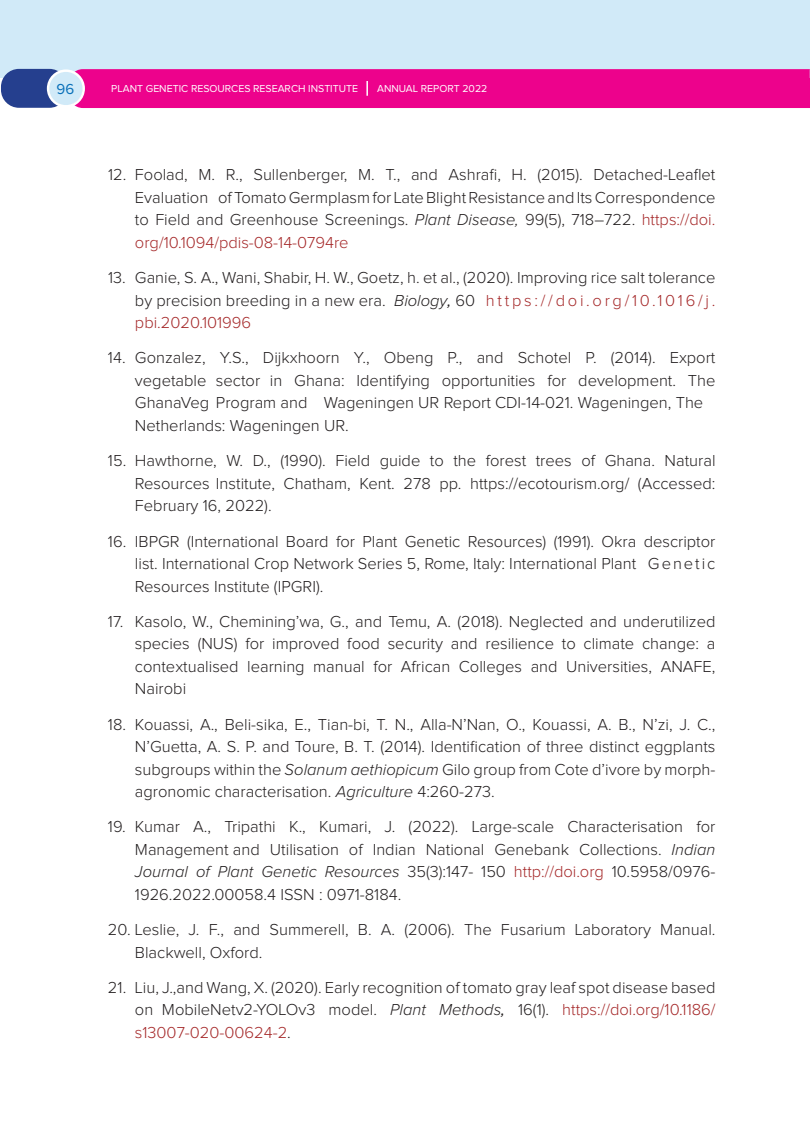
<style>
.page{position:relative;width:810px;height:1134px;background:#fff}
.page>*{position:absolute;margin:0;border:0;box-sizing:border-box;transform-origin:0 0}
.t1{font:300 16.5px/22.5px "Proxima Nova";color:#231f20;text-align:justify}
.t2{font:15px "Proxima Nova";color:#0970b9}
.t3{font:10.5px "Proxima Nova";color:#fff}
.s1{font-style:italic}
.s2{color:#a52829}
.s3{font-weight:400;font-style:italic}
</style>
<div class="page">
<div style="left:1px;top:0;width:809px;height:78px;background:#d1eaf8"></div>
<div style="left:1px;top:69px;width:66px;height:39px;background:#253f8e;border-radius:18px"></div>
<div style="left:48px;top:71px;width:35px;height:35px;background:#d1eaf8;border-radius:50%"></div>
<div style="left:47px;top:69px;width:38px;height:39px;border:2px solid #fff;border-radius:50%"></div>
<div style="left:67px;top:69px;width:743px;height:39px;background:#ed028c"></div>
<p class="t2" style="left:57px;top:81px;width:19px">96</p>
<p class="t3" style="left:111px;top:82px;width:248px">PLANT GENETIC RESOURCES RESEARCH INSTITUTE</p>
<p class="t3" style="left:377px;top:82px;width:112px">ANNUAL REPORT 2022</p>
<p class="t1" style="left:135px;top:164px;width:582px;text-indent:-27px">12. Foolad, M. R., Sullenberger, M. T., and Ashrafi, H. (2015). Detached-Leaflet Evaluation of Tomato Germplasm for Late Blight Resistance and Its Correspondence to Field and Greenhouse Screenings. <span class="s1">Plant Disease,</span> 99(5), 718–722. <span class="s2">https://doi. org/10.1094/pdis-08-14-0794re</span></p>
<p class="t1" style="left:135px;top:267px;width:582px;text-indent:-27px">13. Ganie, S. A., Wani, Shabir, H. W., Goetz, h. et al., (2020). Improving rice salt tolerance by precision breeding in a new era. <span class="s1">Biology</span><span class="s3">,</span> 60 <span class="s2">h t t p s : // d o i . o r g / 1 0.1 0 1 6 /j . pbi.2020.101996</span></p>
<p class="t1" style="left:135px;top:347px;width:582px;text-align:left;text-indent:-27px">14. Gonzalez, Y.S., Dijkxhoorn Y., Obeng P., and Schotel P. (2014). Export vegetable sector in Ghana: Identifying opportunities for development. The GhanaVeg Program and Wageningen UR Report CDI-14-021. Wageningen, The Netherlands: Wageningen UR.</p>
<p class="t1" style="left:135px;top:450px;width:582px;text-indent:-27px">15. Hawthorne, W. D., (1990). Field guide to the forest trees of Ghana. Natural Resources Institute, Chatham, Kent. 278 pp. https://ecotourism.org/ (Accessed:<br>February 16, 2022).</p>
<p class="t1" style="left:135px;top:531px;width:582px;text-indent:-27px">16. IBPGR (International Board for Plant Genetic Resources) (1991). Okra descriptor list. International Crop Network Series 5, Rome, Italy: International Plant Genetic Resources Institute (IPGRI).</p>
<p class="t1" style="left:135px;top:611px;width:582px;text-indent:-27px">17. Kasolo, W., Chemining’wa, G., and Temu, A. (2018). Neglected and underutilized species (NUS) for improved food security and resilience to climate change: a contextualised learning manual for African Colleges and Universities, ANAFE, Nairobi</p>
<p class="t1" style="left:135px;top:714px;width:582px;text-indent:-27px">18. Kouassi, A., Beli-sika, E., Tian-bi, T. N., Alla-N’Nan, O., Kouassi, A. B., N’zi, J. C., N’Guetta, A. S. P. and Toure, B. T. (2014). Identification of three distinct eggplants subgroups within the <span class="s1">Solanum aethiopicum</span> Gilo group from Cote d’ivore by morph&shy;agronomic characterisation. <span class="s1">Agriculture</span> 4:260-273.</p>
<p class="t1" style="left:135px;top:816px;width:582px;text-indent:-27px">19. Kumar A., Tripathi K., Kumari, J. (2022). Large-scale Characterisation for Management and Utilisation of Indian National Genebank Collections. <span class="s1">Indian Journal of Plant Genetic Resources</span> 35(3):147- 150 <span class="s2">http://doi.org</span> 10.5958/0976- 1926.2022.00058.4 ISSN : 0971-8184.</p>
<p class="t1" style="left:135px;top:919px;width:582px;text-indent:-27px">20. Leslie, J. F., and Summerell, B. A. (2006). The Fusarium Laboratory Manual.<br>Blackwell, Oxford.</p>
<p class="t1" style="left:135px;top:977px;width:582px;text-indent:-27px">21. Liu, J.,and Wang, X. (2020). Early recognition of tomato gray leaf spot disease based on MobileNetv2-YOLOv3 model. <span class="s1">Plant Methods</span><span class="s3">,</span> 16(1). <span class="s2">https://doi.org/10.1186/ s13007-020-00624-2</span>.</p>
</div>
